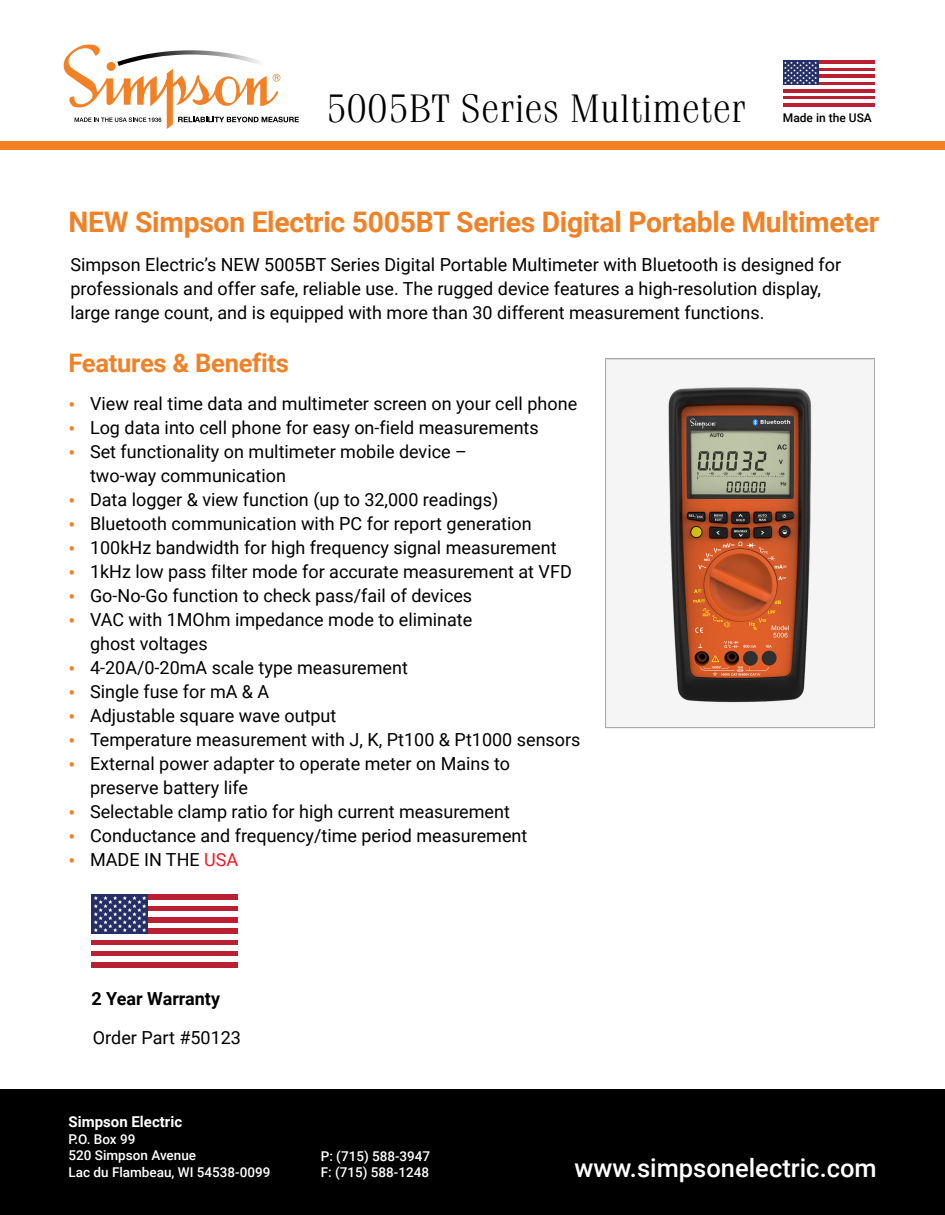
<style>
.page{position:relative;width:945px;height:1215px;background:#fff}
.page>*{position:absolute;margin:0;border:0;box-sizing:border-box;transform-origin:0 0}
.t1{font:300 39.75px "Fenice Pro ITC";color:#000}
.t2{font:700 28.35px "Roboto";letter-spacing:-.01em;color:#f28126}
.t3{font:500 25.5px "Roboto";color:#fff}
.t4{font:700 25.5px "Roboto";letter-spacing:-.01em;color:#f28126}
.t5{font:18px/24px "Roboto";color:#000}
.t6{font:700 18px "Roboto";color:#000}
.t7{font:700 15px "Roboto";color:#fff}
.t8{font:500 13.5px/16.5px "Roboto";color:#fff}
.t9{font:500 12px "Roboto";color:#000}
.s1{font-size:21px;color:#f28126}
.s2{color:#ed1c24}
</style>
<div class="page">
<svg style="left:64px;top:45px;width:235px;height:84px"></svg>
<div style="left:0;top:141px;width:945px;height:9px;background:#f28126"></div>
<svg style="left:783px;top:92px;width:91px;height:1px"></svg>
<hr style="left:783px;top:89px;width:91px;height:3px;background:#ba2032">
<hr style="left:783px;top:96px;width:91px;height:3px;background:#ba2032">
<hr style="left:783px;top:103px;width:91px;height:4px;background:#ba2032">
<svg style="left:818px;top:71px;width:56px;height:4px"></svg>
<hr style="left:818px;top:60px;width:56px;height:4px;background:#ba2032">
<hr style="left:818px;top:82px;width:56px;height:3px;background:#ba2032">
<svg style="left:818px;top:67px;width:56px;height:4px"></svg>
<hr style="left:818px;top:75px;width:56px;height:3px;background:#ba2032">
<svg style="left:783px;top:60px;width:35px;height:25px"></svg>
<svg style="left:784px;top:62px;width:33px;height:22px"></svg>
<div style="left:0;top:1089px;width:945px;height:126px;background:#000"></div>
<div style="left:92px;top:939px;width:146px;height:6px;background:#ba2032"></div>
<div style="left:92px;top:951px;width:146px;height:6px;background:#ba2032"></div>
<div style="left:92px;top:962px;width:146px;height:6px;background:#ba2032"></div>
<div style="left:148px;top:894px;width:90px;height:6px;background:#ba2032"></div>
<div style="left:148px;top:928px;width:90px;height:6px;background:#ba2032"></div>
<div style="left:148px;top:905px;width:90px;height:6px;background:#ba2032"></div>
<div style="left:148px;top:917px;width:90px;height:6px;background:#ba2032"></div>
<div style="left:92px;top:894px;width:56px;height:40px;background:#252f66"></div>
<svg style="left:94px;top:896px;width:52px;height:36px"></svg>
<img style="left:668px;top:385px;width:144px;height:319px">
<div style="left:605px;top:358px;width:270px;height:370px;border:1px solid #a5a7aa"></div>
<h1 class="t1" style="left:326px;top:84px;width:422px">5005BT Series Multimeter</h1>
<p class="t9" style="left:783px;top:109px;width:91px">Made in the USA</p>
<h2 class="t2" style="left:69px;top:202px;width:812px">NEW Simpson Electric 5005BT Series Digital Portable Multimeter</h2>
<p class="t5" style="left:70px;top:252px;width:772px">Simpson Electric’s NEW 5005BT Series Digital Portable Multimeter with Bluetooth is designed for professionals and offer safe, reliable use. The rugged device features a high-resolution display, large range count, and is equipped with more than 30 different measurement functions.</p>
<h3 class="t4" style="left:69px;top:345px;width:222px">Features &amp; Benefits</h3>
<p class="t5" style="left:69px;top:391px;width:510px"><span class="s1">•</span> View real time data and multimeter screen on your cell phone</p>
<p class="t5" style="left:69px;top:415px;width:472px"><span class="s1">•</span> Log data into cell phone for easy on-field measurements</p>
<p class="t5" style="left:90px;top:439px;width:378px;text-indent:-22px"><span class="s1">•</span> Set functionality on multimeter mobile device – two-way communication</p>
<p class="t5" style="left:69px;top:487px;width:431px"><span class="s1">•</span> Data logger &amp; view function (up to 32,000 readings)</p>
<p class="t5" style="left:69px;top:511px;width:465px"><span class="s1">•</span> Bluetooth communication with PC for report generation</p>
<p class="t5" style="left:69px;top:535px;width:490px"><span class="s1">•</span> 100kHz bandwidth for high frequency signal measurement</p>
<p class="t5" style="left:69px;top:559px;width:505px"><span class="s1">•</span> 1kHz low pass filter mode for accurate measurement at VFD</p>
<p class="t5" style="left:69px;top:583px;width:405px"><span class="s1">•</span> Go-No-Go function to check pass/fail of devices</p>
<p class="t5" style="left:90px;top:607px;width:384px;text-indent:-22px"><span class="s1">•</span> VAC with 1MOhm impedance mode to eliminate ghost voltages</p>
<p class="t5" style="left:69px;top:655px;width:341px"><span class="s1">•</span> 4-20A/0-20mA scale type measurement</p>
<p class="t5" style="left:69px;top:679px;width:202px"><span class="s1">•</span> Single fuse for mA &amp; A</p>
<p class="t5" style="left:69px;top:703px;width:269px"><span class="s1">•</span> Adjustable square wave output</p>
<p class="t5" style="left:69px;top:727px;width:514px"><span class="s1">•</span> Temperature measurement with J, K, Pt100 &amp; Pt1000 sensors</p>
<p class="t5" style="left:90px;top:751px;width:422px;text-indent:-22px"><span class="s1">•</span> External power adapter to operate meter on Mains to preserve battery life</p>
<p class="t5" style="left:69px;top:799px;width:443px"><span class="s1">•</span> Selectable clamp ratio for high current measurement</p>
<p class="t5" style="left:69px;top:823px;width:460px"><span class="s1">•</span> Conductance and frequency/time period measurement</p>
<p class="t5" style="left:69px;top:847px;width:171px"><span class="s1">•</span> MADE IN THE <span class="s2">USA</span></p>
<p class="t6" style="left:91px;top:986px;width:130px">2 Year Warranty</p>
<p class="t5" style="left:93px;top:1025px;width:150px">Order Part #50123</p>
<p class="t7" style="left:69px;top:1111px;width:115px">Simpson Electric</p>
<p class="t8" style="left:69px;top:1130px;width:203px">P.O. Box 99<br>520 Simpson Avenue<br>Lac du Flambeau, WI 54538-0099</p>
<p class="t8" style="left:321px;top:1147px;width:111px">P: (715) 588-3947<br>F: (715) 588-1248</p>
<h3 class="t3" style="left:575px;top:1150px;width:304px">www.simpsonelectric.com</h3>
</div>
